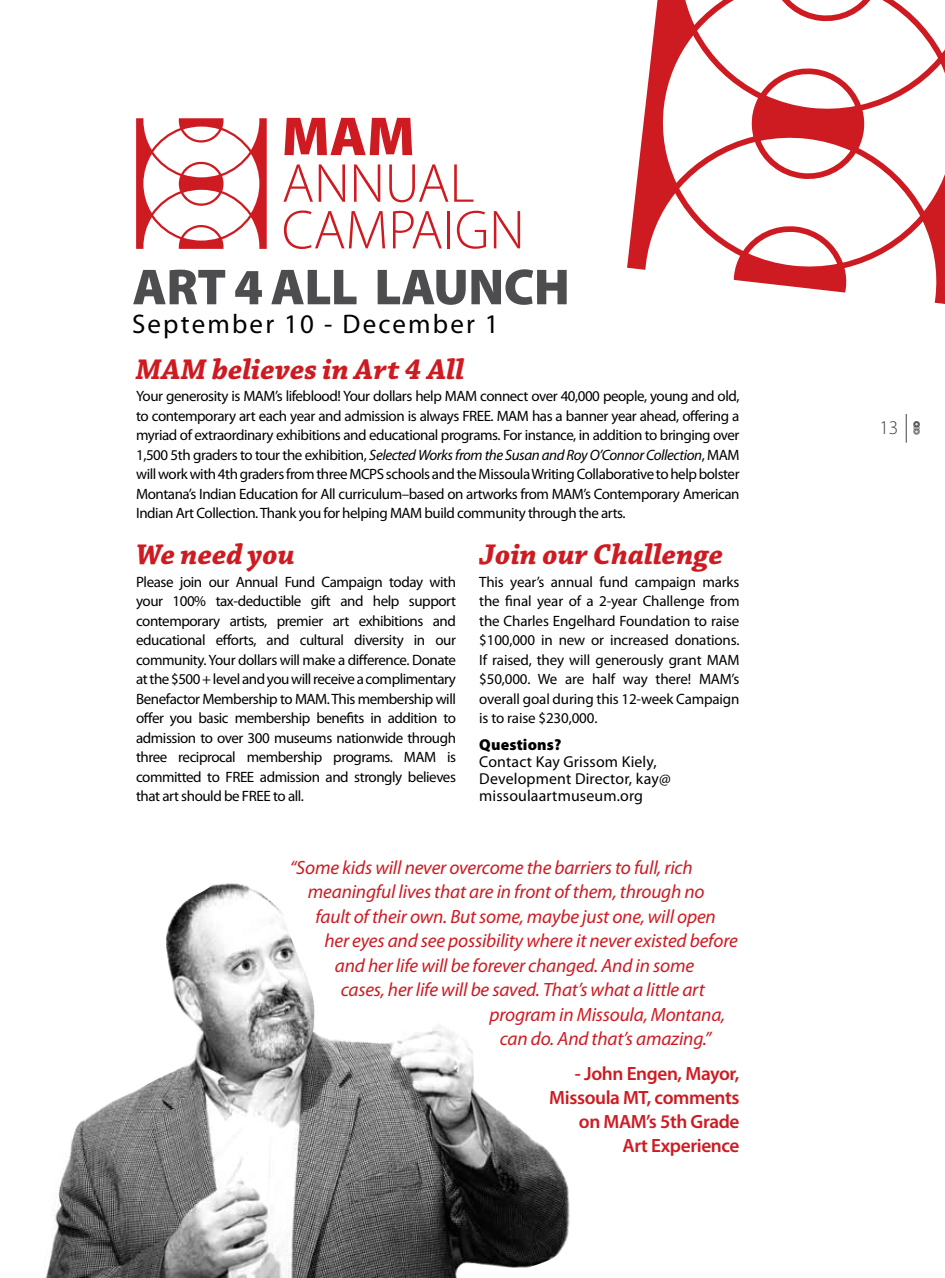
<style>
.page{position:relative;width:945px;height:1278px;background:#fff}
.page>*{position:absolute;margin:0;border:0;box-sizing:border-box;transform-origin:0 0}
.t1{font:900 51px "Myriad Pro";letter-spacing:-.01em;color:#4d4d4f}
.t2{font:italic 700 30px "Chaparral Pro";color:#ce1b22}
.t3{font:27px "Myriad Pro";letter-spacing:.08em;color:#000}
.t4{font:300 19.5px "Myriad Pro";color:#414042}
.t5{font:italic 19.2px "Myriad Pro";letter-spacing:-.01em;color:#ce1b22}
.t6{font:600 19.2px/24px "Myriad Pro";letter-spacing:-.02em;color:#ce1b22;text-align:right}
.t7{font:15.9px/17.2px "Myriad Pro";letter-spacing:.01em;color:#000}
.t8{font:900 15.9px "Myriad Pro";letter-spacing:.01em;color:#000}
.t9{font:15px/19.5px "Myriad Pro";letter-spacing:-.03em;color:#000;text-align:justify}
.s1{font-style:italic}
</style>
<div class="page">
<svg style="left:913px;top:421px;width:7px;height:14px"></svg>
<svg style="left:906px;top:414px;width:1px;height:29px"></svg>
<svg style="left:627px;top:0;width:318px;height:304px"></svg>
<img style="left:45px;top:883px;width:525px;height:395px">
<svg style="left:136px;top:118px;width:131px;height:131px"></svg>
<svg style="left:284px;top:118px;width:128px;height:37px"></svg>
<svg style="left:283px;top:164px;width:30px;height:38px"></svg>
<svg style="left:319px;top:164px;width:26px;height:38px"></svg>
<svg style="left:354px;top:164px;width:26px;height:38px"></svg>
<svg style="left:389px;top:164px;width:59px;height:38px"></svg>
<svg style="left:454px;top:164px;width:19px;height:38px"></svg>
<svg style="left:284px;top:210px;width:101px;height:39px"></svg>
<svg style="left:393px;top:211px;width:49px;height:37px"></svg>
<hr style="left:448px;top:211px;width:2px;height:37px;background:#ce1b22">
<svg style="left:457px;top:211px;width:29px;height:38px"></svg>
<svg style="left:494px;top:211px;width:26px;height:37px"></svg>
<h1 class="t1" style="left:133px;top:253px;width:439px">Art 4 ALL LAUNCH</h1>
<h3 class="t3" style="left:132px;top:307px;width:368px">September 10 - December 1</h3>
<h2 class="t2" style="left:136px;top:352px;width:330px">MAM believes in Art 4 All</h2>
<p class="t9" style="left:136px;top:386px;width:605px">Your generosity is MAM’s lifeblood! Your dollars help MAM connect over 40,000 people, young and old, to contemporary art each year and admission is always FREE. MAM has a banner year ahead, offering a myriad of extraordinary exhibitions and educational programs. For instance, in addition to bringing over 1,500 5th graders to tour the exhibition, <span class="s1">Selected Works from the Susan and Roy O’Connor Collection</span>, MAM will work with 4th graders from three MCPS schools and the Missoula Writing Collaborative to help bolster Montana’s Indian Education for All curriculum–based on artworks from MAM’s Contemporary American Indian Art Collection. Thank you for helping MAM build community through the arts.</p>
<h2 class="t2" style="left:479px;top:537px;width:246px">Join our Challenge</h2>
<p class="t9" style="left:479px;top:572px;width:262px">This year’s annual fund campaign marks the final year of a 2-year Challenge from the Charles Engelhard Foundation to raise $100,000 in new or increased donations.<br>If raised, they will generously grant MAM $50,000. We are half way there! MAM’s overall goal during this 12-week Campaign is to raise $230,000.</p>
<h2 class="t2" style="left:136px;top:537px;width:160px">We need you</h2>
<p class="t9" style="left:136px;top:572px;width:321px">Please join our Annual Fund Campaign today with your 100% tax-deductible gift and help support contemporary artists, premier art exhibitions and educational efforts, and cultural diversity in our community. Your dollars will make a difference. Donate at the $500 + level and you will receive a complimentary Benefactor Membership to MAM. This membership will offer you basic membership benefits in addition to admission to over 300 museums nationwide through three reciprocal membership programs. MAM is committed to FREE admission and strongly believes that art should be FREE to all.</p>
<p class="t8" style="left:479px;top:734px;width:84px">Questions?</p>
<p class="t7" style="left:479px;top:753px;width:193px">Contact Kay Grissom Kiely,<br>Development Director, kay@ missoulaartmuseum.org</p>
<p class="t5" style="left:290px;top:856px;width:404px">“Some kids will never overcome the barriers to full, rich</p>
<p class="t5" style="left:308px;top:880px;width:398px">meaningful lives that are in front of them, through no</p>
<p class="t5" style="left:315px;top:905px;width:402px">fault of their own. But some, maybe just one, will open</p>
<p class="t5" style="left:324px;top:929px;width:415px">her eyes and see possibility where it never existed before</p>
<p class="t5" style="left:335px;top:954px;width:361px">and her life will be forever changed. And in some</p>
<p class="t5" style="left:341px;top:978px;width:365px">cases, her life will be saved. That’s what a little art</p>
<p class="t5" style="left:489px;top:1003px;width:237px">program in Missoula, Montana,</p>
<p class="t5" style="left:500px;top:1027px;width:213px">can do. And that’s amazing.”</p>
<p class="t6" style="left:549px;top:1061px;width:192px">- John Engen, Mayor,<br>Missoula MT, comments on MAM’s 5th Grade<br>Art Experience</p>
<h3 class="t4" style="left:880px;top:416px;width:20px">13</h3>
</div>
